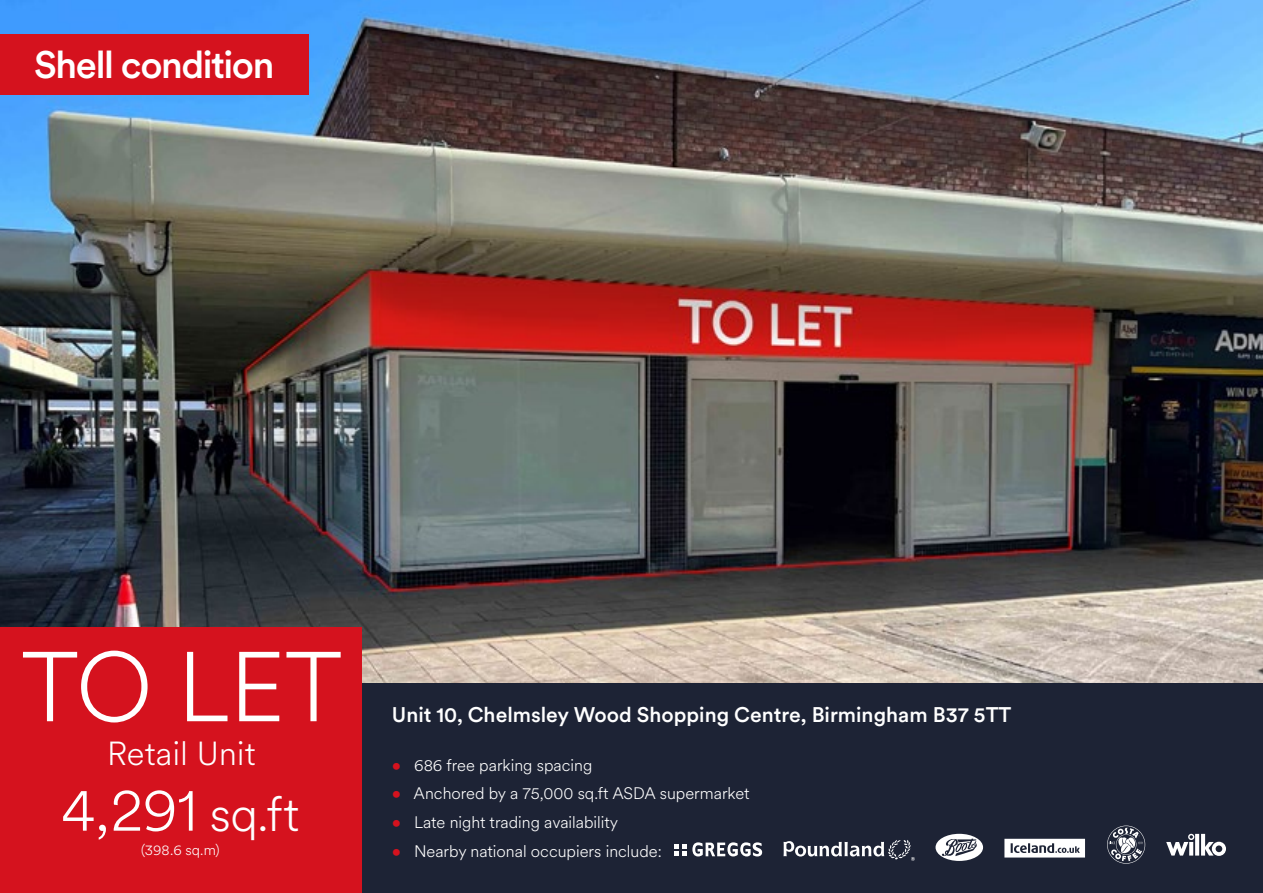
<style>
.page{position:relative;width:1263px;height:893px;background:#fff}
.page>*{position:absolute;margin:0;border:0;box-sizing:border-box;transform-origin:0 0}
.t1{font:300 97.8px "Circular XX";color:#fff}
.t2{font:300 61.05px "Circular XX";color:#fff}
.t3{font:500 37.95px "Circular XX";letter-spacing:-.035em;color:#fff}
.t4{font:300 33px "Circular XX";letter-spacing:.01em;color:#fff}
.t5{font:500 21px "Circular XX";color:#fff}
.t6{font:300 16.5px "Circular XX";color:#fff}
.t7{font:300 14.4px "Circular XX";color:#fff}
.s1{font-size:48.15px}
.s2{color:#d5121e}
</style>
<div class="page">
<img style="left:0;top:0;width:1263px;height:683px">
<div style="left:359px;top:683px;width:904px;height:210px;background:#1d2335"></div>
<div style="left:0;top:628px;width:361px;height:265px;background:#d5121e"></div>
<svg style="left:1107px;top:826px;width:38px;height:38px"></svg>
<svg style="left:674px;top:844px;width:12px;height:12px"></svg>
<svg style="left:692px;top:842px;width:70px;height:14px"></svg>
<svg style="left:1004px;top:839px;width:81px;height:18px"></svg>
<svg style="left:783px;top:840px;width:132px;height:21px"></svg>
<svg style="left:935px;top:834px;width:48px;height:27px"></svg>
<svg style="left:1166px;top:834px;width:60px;height:22px"></svg>
<div style="left:0;top:34px;width:308px;height:61px;background:#d5121e"></div>
<h3 class="t3" style="left:34px;top:39px;width:242px">Shell condition</h3>
<h1 class="t1" style="left:21px;top:621px;width:323px">TO LET</h1>
<h3 class="t4" style="left:107px;top:732px;width:150px">Retail Unit</h3>
<h2 class="t2" style="left:61px;top:768px;width:240px">4,291 <span class="s1">sq.ft</span></h2>
<p class="t7" style="left:141px;top:840px;width:80px">(398.6 sq.m)</p>
<p class="t5" style="left:392px;top:701px;width:621px">Unit 10, Chelmsley Wood Shopping Centre, Birmingham B37 5TT</p>
<p class="t6" style="left:392px;top:754px;width:202px"><span class="s2">•</span> 686 free parking spacing</p>
<p class="t6" style="left:392px;top:782px;width:359px"><span class="s2">•</span> Anchored by a 75,000 sq.ft ASDA supermarket</p>
<p class="t6" style="left:392px;top:811px;width:228px"><span class="s2">•</span> Late night trading availability</p>
<p class="t6" style="left:392px;top:840px;width:271px"><span class="s2">•</span> Nearby national occupiers include:</p>
</div>
